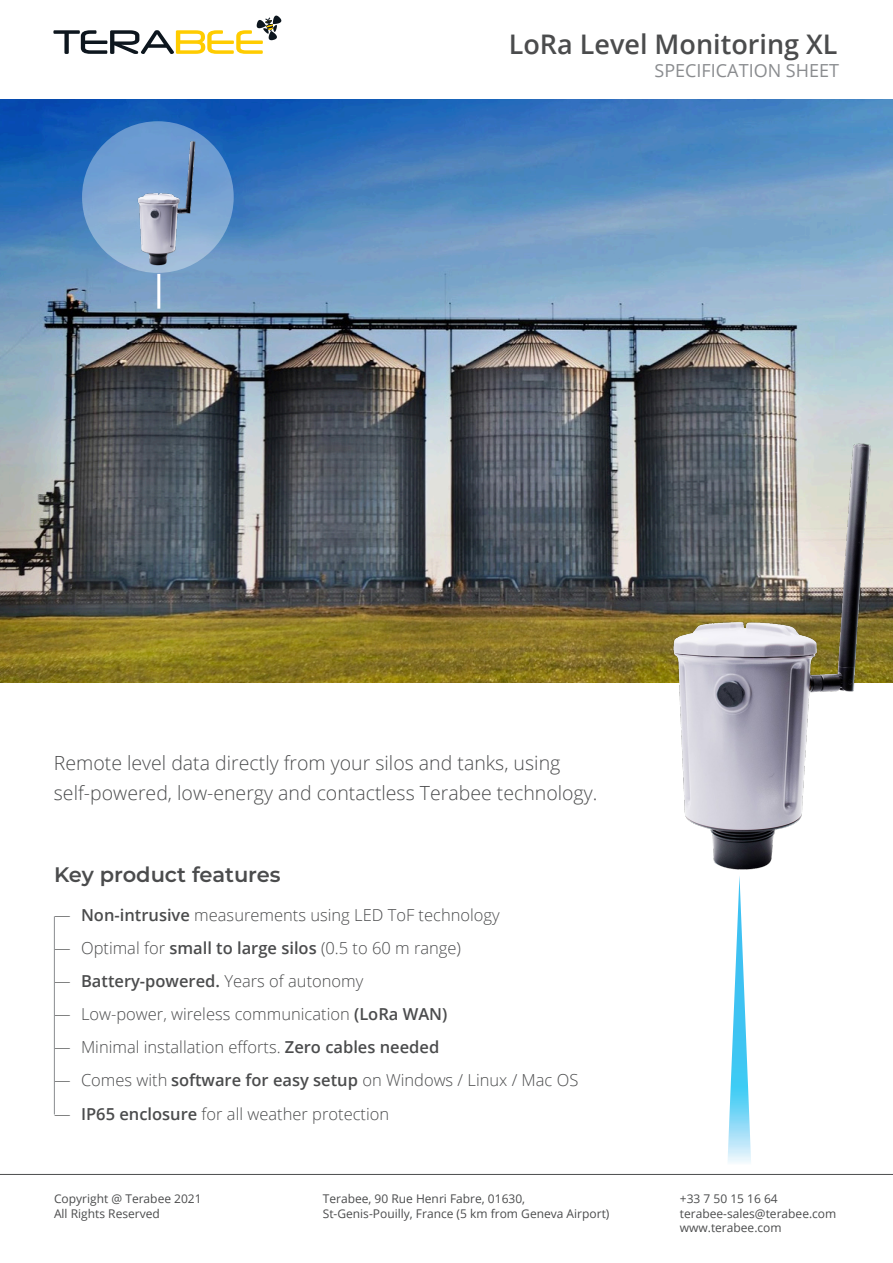
<style>
.page{position:relative;width:893px;height:1263px;background:#fff}
.page>*{position:absolute;margin:0;border:0;box-sizing:border-box;transform-origin:0 0}
.t1{font:600 27px "Open Sans";color:#4b4c4d}
.t2{font:600 21px "Montserrat";color:#4b4c4d}
.t3{font:300 19.5px/30px "Open Sans";color:#4b4c4d}
.t4{font:18px "Open Sans";color:#8a8c8f}
.t5{font:300 16.5px "Open Sans";color:#4b4c4d}
.t6{font:12px/14.4px "Open Sans";color:#4b4c4d}
.s1{font-weight:600}
</style>
<div class="page">
<hr style="left:0;top:1174px;width:893px;height:1px;background:#4b4c4d">
<img style="left:0;top:99px;width:893px;height:584px">
<div style="left:82px;top:121px;width:152px;height:152px;background:linear-gradient(to bottom,#5e91cf,#9bbad8);border-radius:50%"></div>
<svg style="left:53px;top:16px;width:228px;height:38px"></svg>
<hr style="left:54px;top:916px;width:1px;height:198px;background:#8a8c8f">
<img style="left:645px;top:426px;width:243px;height:444px">
<hr style="left:157px;top:274px;width:3px;height:35px;background:#fff">
<img style="left:130px;top:137px;width:70px;height:138px">
<svg style="left:728px;top:876px;width:23px;height:287px"></svg>
<p class="t1" style="left:509px;top:26px;width:330px">LoRa Level Monitoring XL</p>
<p class="t4" style="left:654px;top:58px;width:186px">SPECIFICATION SHEET</p>
<p class="t3" style="left:54px;top:747px;width:545px">Remote level data directly from your silos and tanks, using self-powered, low-energy and contactless Terabee technology.</p>
<p class="t2" style="left:54px;top:860px;width:228px">Key product features</p>
<p class="t5" style="left:54px;top:903px;width:447px">― <span class="s1">Non-intrusive</span> measurements using LED ToF technology</p>
<p class="t5" style="left:54px;top:936px;width:409px">― Optimal for <span class="s1">small to large silos</span> (0.5 to 60 m range)</p>
<p class="t5" style="left:54px;top:969px;width:311px">― <span class="s1">Battery-powered.</span> Years of autonomy</p>
<p class="t5" style="left:54px;top:1002px;width:395px">― Low-power, wireless communication <span class="s1">(LoRa WAN)</span></p>
<p class="t5" style="left:54px;top:1035px;width:387px">― Minimal installation efforts. <span class="s1">Zero cables needed</span></p>
<p class="t5" style="left:54px;top:1068px;width:526px">― Comes with <span class="s1">software for easy setup</span> on Windows / Linux / Mac OS</p>
<p class="t5" style="left:54px;top:1103px;width:337px">― <span class="s1">IP65 enclosure</span> for all weather protection</p>
<p class="t6" style="left:54px;top:1191px;width:149px">Copyright @ Terabee 2021<br>All Rights Reserved</p>
<p class="t6" style="left:323px;top:1191px;width:288px">Terabee, 90 Rue Henri Fabre, 01630,<br>St-Genis-Pouilly, France (5 km from Geneva Airport)</p>
<p class="t6" style="left:680px;top:1191px;width:158px">+33 7 50 15 16 64 terabee-sales@terabee.com www.terabee.com</p>
</div>
